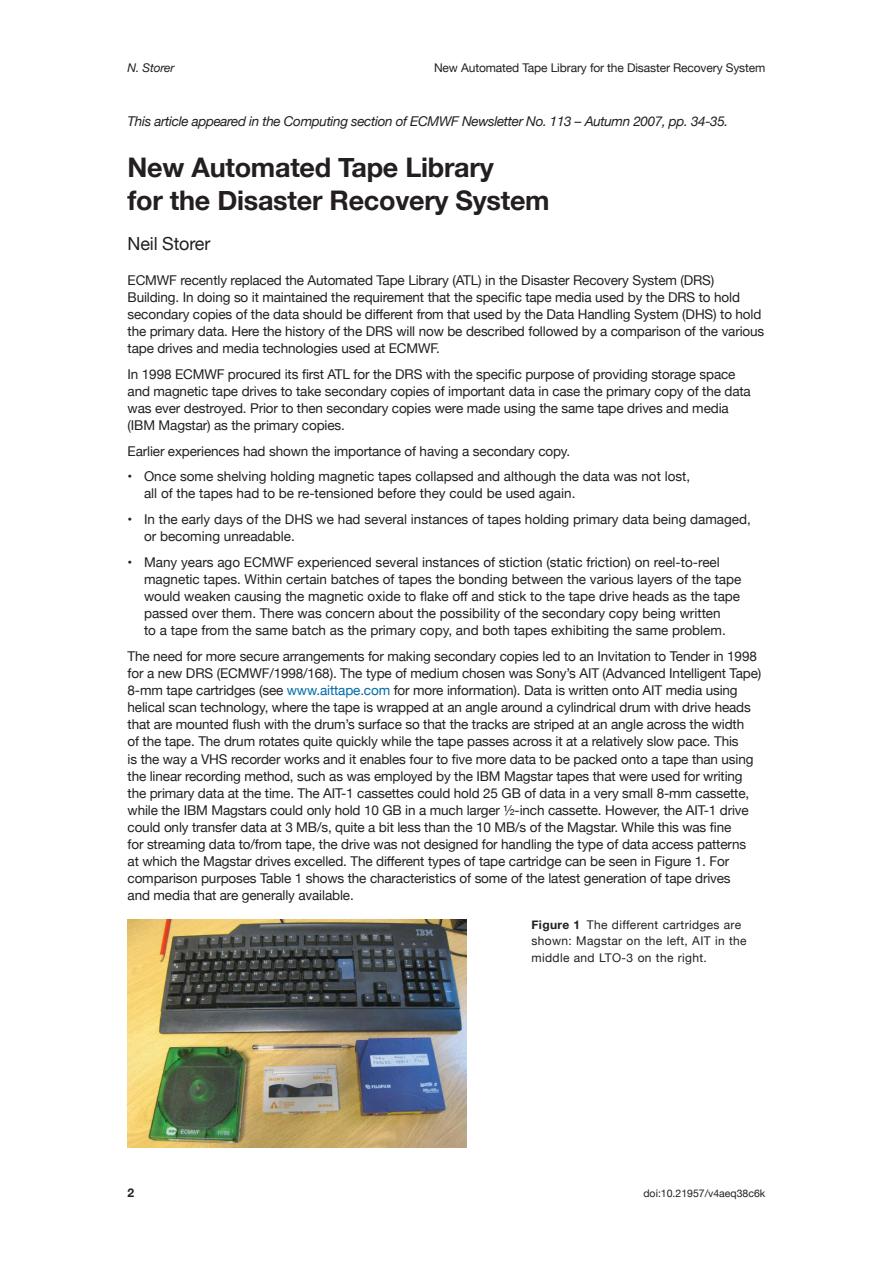
<style>
.page{position:relative;width:893px;height:1263px;background:#fff}
.page>*{position:absolute;margin:0;border:0;box-sizing:border-box;transform-origin:0 0}
.t1{font:700 27px/33px "Helvetica Neue";letter-spacing:-.01em;color:#231f20}
.t2{font:18px "Helvetica Neue";letter-spacing:-.01em;color:#231f20}
.t3{font:13.5px/17.1px "Helvetica Neue";letter-spacing:-.01em;color:#231f20}
.t4{font:italic 13.5px "Helvetica Neue";letter-spacing:-.025em;color:#231f20}
.t5{font:12px/16.5px "Helvetica Neue";letter-spacing:.03em;color:#231f20}
.t6{font:12px "Helvetica Neue";letter-spacing:-.01em;color:#231f20}
.t7{font:italic 12px "Helvetica Neue";letter-spacing:-.01em;color:#231f20}
.t8{font:700 12px "Helvetica Neue";color:#231f20}
.t9{font:10.5px "Helvetica Neue";color:#231f20}
.s1{color:#006aa9}
.s2{font-weight:700}
</style>
<div class="page">
<img style="left:128px;top:919px;width:338px;height:228px">
<p class="t7" style="left:128px;top:59px;width:49px">N. Storer</p>
<p class="t6" style="left:434px;top:59px;width:333px">New Automated Tape Library for the Disaster Recovery System</p>
<p class="t4" style="left:128px;top:111px;width:602px">This article appeared in the Computing section of ECMWF Newsletter No. 113 – Autumn 2007, pp. 34-35.</p>
<h1 class="t1" style="left:128px;top:151px;width:424px">New Automated Tape Library<br>for the Disaster Recovery System</h1>
<h2 class="t2" style="left:128px;top:231px;width:84px">Neil Storer</h2>
<p class="t3" style="left:128px;top:272px;width:638px">ECMWF recently replaced the Automated Tape Library (ATL) in the Disaster Recovery System (DRS)<br>Building. In doing so it maintained the requirement that the specific tape media used by the DRS to hold secondary copies of the data should be different from that used by the Data Handling System (DHS) to hold the primary data. Here the history of the DRS will now be described followed by a comparison of the various tape drives and media technologies used at ECMWF.</p>
<p class="t3" style="left:128px;top:366px;width:625px">In 1998 ECMWF procured its first ATL for the DRS with the specific purpose of providing storage space and magnetic tape drives to take secondary copies of important data in case the primary copy of the data was ever destroyed. Prior to then secondary copies were made using the same tape drives and media (IBM Magstar) as the primary copies.</p>
<p class="t3" style="left:128px;top:443px;width:444px">Earlier experiences had shown the importance of having a secondary copy.</p>
<p class="t3" style="left:144px;top:469px;width:548px;text-indent:-16px">• Once some shelving holding magnetic tapes collapsed and although the data was not lost, all of the tapes had to be re-tensioned before they could be used again.</p>
<p class="t3" style="left:144px;top:511px;width:608px;text-indent:-16px">• In the early days of the DHS we had several instances of tapes holding primary data being damaged, or becoming unreadable.</p>
<p class="t3" style="left:144px;top:554px;width:599px;text-indent:-16px">• Many years ago ECMWF experienced several instances of stiction (static friction) on reel-to-reel magnetic tapes. Within certain batches of tapes the bonding between the various layers of the tape would weaken causing the magnetic oxide to flake off and stick to the tape drive heads as the tape passed over them. There was concern about the possibility of the secondary copy being written<br>to a tape from the same batch as the primary copy, and both tapes exhibiting the same problem.</p>
<p class="t3" style="left:128px;top:648px;width:635px">The need for more secure arrangements for making secondary copies led to an Invitation to Tender in 1998 for a new DRS (ECMWF/1998/168). The type of medium chosen was Sony’s AIT (Advanced Intelligent Tape)<br>8-mm tape cartridges (see <span class="s1">www.aittape.com</span> for more information). Data is written onto AIT media using helical scan technology, where the tape is wrapped at an angle around a cylindrical drum with drive heads that are mounted flush with the drum’s surface so that the tracks are striped at an angle across the width<br>of the tape. The drum rotates quite quickly while the tape passes across it at a relatively slow pace. This<br>is the way a VHS recorder works and it enables four to five more data to be packed onto a tape than using the linear recording method, such as was employed by the IBM Magstar tapes that were used for writing the primary data at the time. The AIT-1 cassettes could hold 25 GB of data in a very small 8-mm cassette, while the IBM Magstars could only hold 10 GB in a much larger ½-inch cassette. However, the AIT-1 drive could only transfer data at 3 MB/s, quite a bit less than the 10 MB/s of the Magstar. While this was fine<br>for streaming data to/from tape, the drive was not designed for handling the type of data access patterns<br>at which the Magstar drives excelled. The different types of tape cartridge can be seen in Figure 1. For comparison purposes Table 1 shows the characteristics of some of the latest generation of tape drives<br>and media that are generally available.</p>
<p class="t5" style="left:531px;top:917px;width:217px"><span class="s2">Figure 1</span> The different cartridges are shown: Magstar on the left, AIT in the middle and LTO-3 on the right.</p>
<p class="t8" style="left:128px;top:1183px;width:8px">2</p>
<p class="t9" style="left:643px;top:1186px;width:123px">doi:10.21957/v4aeq38c6k</p>
</div>
